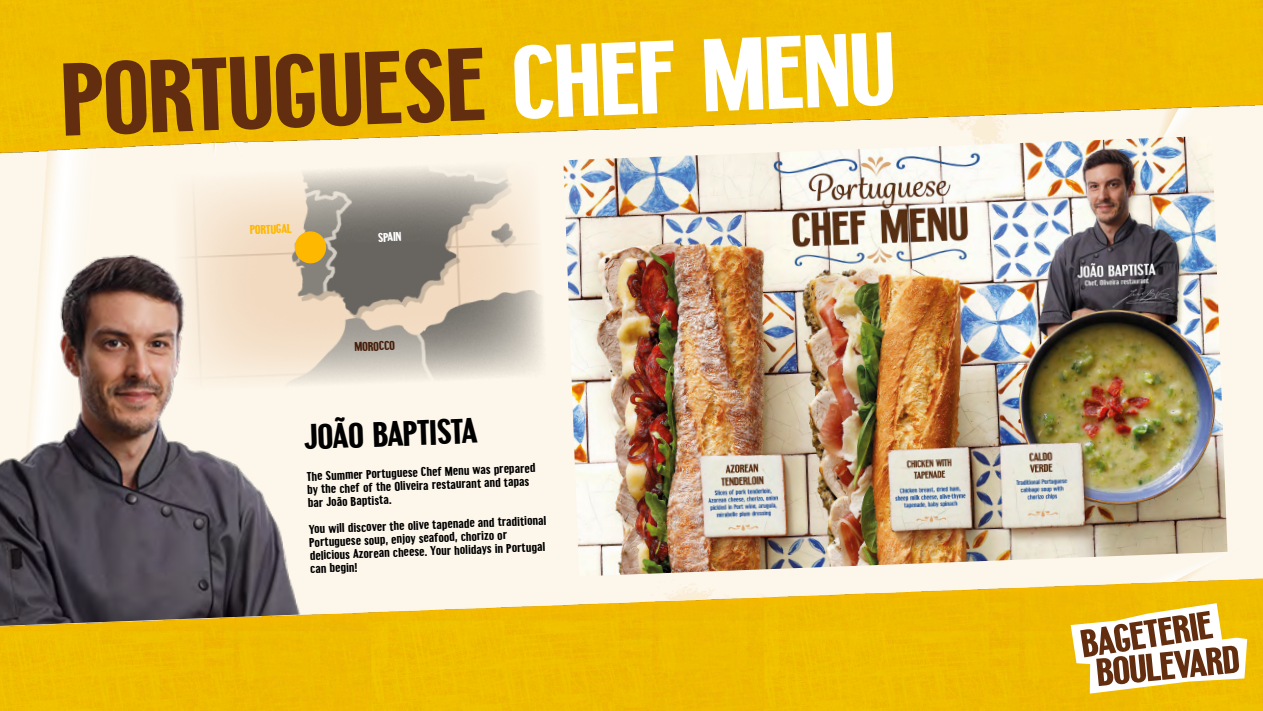
<style>
.page{position:relative;width:1263px;height:711px;background:#fff}
.page>*{position:absolute;margin:0;border:0;box-sizing:border-box;transform-origin:0 0}
.t1{font:700 96.15px "Boulevard betaone";color:#632d10}
.t2{font:700 33px "Boulevard betaone";color:#000}
.t3{font:700 11.85px/13.4px "Boulevard betaone";color:#000}
.t4{font:700 11.85px "Boulevard betaone";color:#ffb800}
.t5{font:700 11.85px "Boulevard betaone";color:#632d10}
.t6{font:700 11.85px "Boulevard betaone";color:#fff}
.s1{color:#fff}
</style>
<div class="page">
<div style="left:0;top:0;width:1263px;height:710px;background:#eebc00"></div>
<div style="left:0;top:91px;width:1263px;height:547px;background:#efbc00"></div>
<img style="left:0;top:104px;width:1263px;height:519px">
<img style="left:563px;top:136px;width:664px;height:440px">
<img style="left:0;top:247px;width:307px;height:378px">
<img style="left:155px;top:145px;width:408px;height:263px">
<div style="left:295px;top:231px;width:31px;height:32px;background:#ffb800;border-radius:50%"></div>
<svg style="left:1071px;top:602px;width:176px;height:91px"></svg>
<p class="t1" style="left:60px;top:40px;width:836px;rotate:-2deg">PORTUGUESE <span class="s1">CHEF MENU</span></p>
<p class="t4" style="left:250px;top:222px;width:43px;rotate:-2deg">PORTUGAL</p>
<p class="t6" style="left:378px;top:230px;width:25px;rotate:-2deg">SPAIN</p>
<p class="t5" style="left:354px;top:339px;width:42px;rotate:-2deg">MOROCCO</p>
<p class="t2" style="left:303px;top:416px;width:175px;rotate:-2deg">JOÃO BAPTISTA</p>
<p class="t3" style="left:307px;top:469px;width:230px;rotate:-2deg">The Summer Portuguese Chef Menu was prepared by the chef of the Oliveira restaurant and tapas bar João Baptista.</p>
<p class="t3" style="left:309px;top:521px;width:239px;rotate:-2deg">You will discover the olive tapenade and traditional Portuguese soup, enjoy seafood, chorizo or delicious Azorean cheese. Your holidays in Portugal can begin!</p>
</div>
